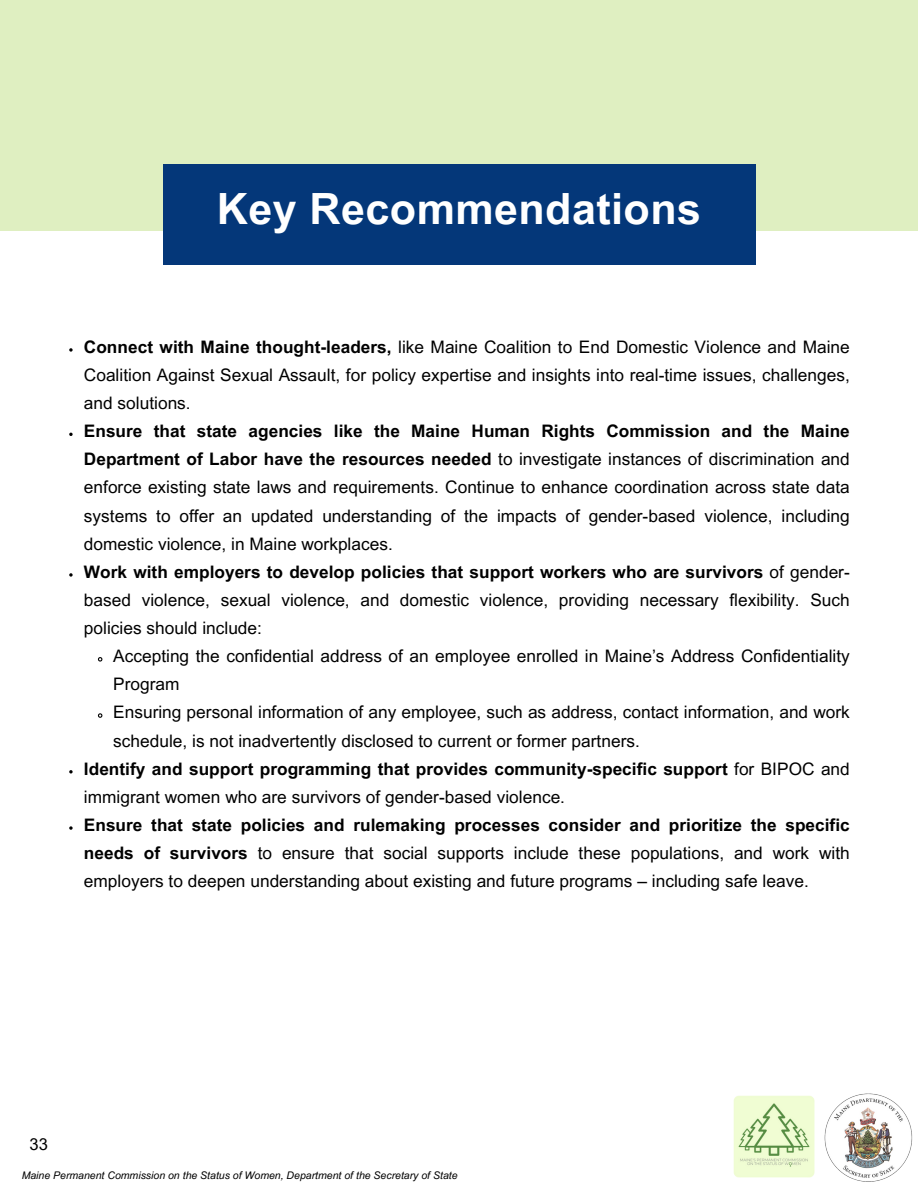
<style>
.page{position:relative;width:918px;height:1188px;background:#fff}
.page>*{position:absolute;margin:0;border:0;box-sizing:border-box;transform-origin:0 0}
.t1{font:700 43.05px "Arial MT Pro";letter-spacing:.01em;color:#fff}
.t2{font:17.25px/28.2px "Arial MT Pro";color:#000;text-align:justify}
.t3{font:700 17.25px/28.2px "Arial MT Pro";color:#000}
.t4{font:16.5px "Arial MT Pro";color:#000}
.t5{font:italic 10.5px "Arial MT Pro";color:#000}
.s1{font-weight:700}
.s2{font-weight:400}
</style>
<div class="page">
<svg style="left:69px;top:348px;width:4px;height:4px"></svg>
<svg style="left:69px;top:433px;width:4px;height:3px"></svg>
<svg style="left:69px;top:573px;width:4px;height:4px"></svg>
<svg style="left:97px;top:657px;width:6px;height:5px"></svg>
<svg style="left:97px;top:713px;width:6px;height:5px"></svg>
<svg style="left:69px;top:770px;width:4px;height:4px"></svg>
<svg style="left:69px;top:826px;width:4px;height:4px"></svg>
<img style="left:733px;top:1093px;width:180px;height:89px">
<div style="left:0;top:0;width:918px;height:231px;background:#dfefc1"></div>
<div style="left:163px;top:165px;width:592px;height:100px;background:#043779"></div>
<p class="t1" style="left:217px;top:193px;width:486px">Key Recommendations</p>
<h1 class="t2" style="left:84px;top:335px;width:767px"><span class="s1">Connect with Maine thought-leaders,</span> like Maine Coalition to End Domestic Violence and Maine Coalition Against Sexual Assault, for policy expertise and insights into real-time issues, challenges, and solutions.</h1>
<p class="t2" style="left:84px;top:419px;width:767px"><span class="s1">Ensure that state agencies like the Maine Human Rights Commission and the Maine Department of Labor have the resources needed</span> to investigate instances of discrimination and enforce existing state laws and requirements. Continue to enhance coordination across state data systems to offer an updated understanding of the impacts of gender-based violence, including domestic violence, in Maine workplaces.</p>
<p class="t2" style="left:84px;top:560px;width:767px"><span class="s1">Work with employers to develop policies that support workers who are survivors</span> of gender&shy;based violence, sexual violence, and domestic violence, providing necessary flexibility. Such policies should include:</p>
<p class="t2" style="left:113px;top:644px;width:738px">Accepting the confidential address of an employee enrolled in Maine’s Address Confidentiality<br>Program</p>
<p class="t2" style="left:113px;top:700px;width:738px">Ensuring personal information of any employee, such as address, contact information, and work schedule, is not inadvertently disclosed to current or former partners.</p>
<p class="t3" style="left:84px;top:757px;width:767px">Identify and support programming that provides community-specific support <span class="s2">for BIPOC and immigrant women who are survivors of gender-based violence.</span></p>
<p class="t2" style="left:84px;top:813px;width:767px"><span class="s1">Ensure that state policies and rulemaking processes consider and prioritize the specific needs of survivors</span> to ensure that social supports include these populations, and work with employers to deepen understanding about existing and future programs – including safe leave.</p>
<p class="t4" style="left:30px;top:1138px;width:20px">33</p>
<p class="t5" style="left:22px;top:1172px;width:437px">Maine Permanent Commission on the Status of Women, Department of the Secretary of State</p>
</div>
